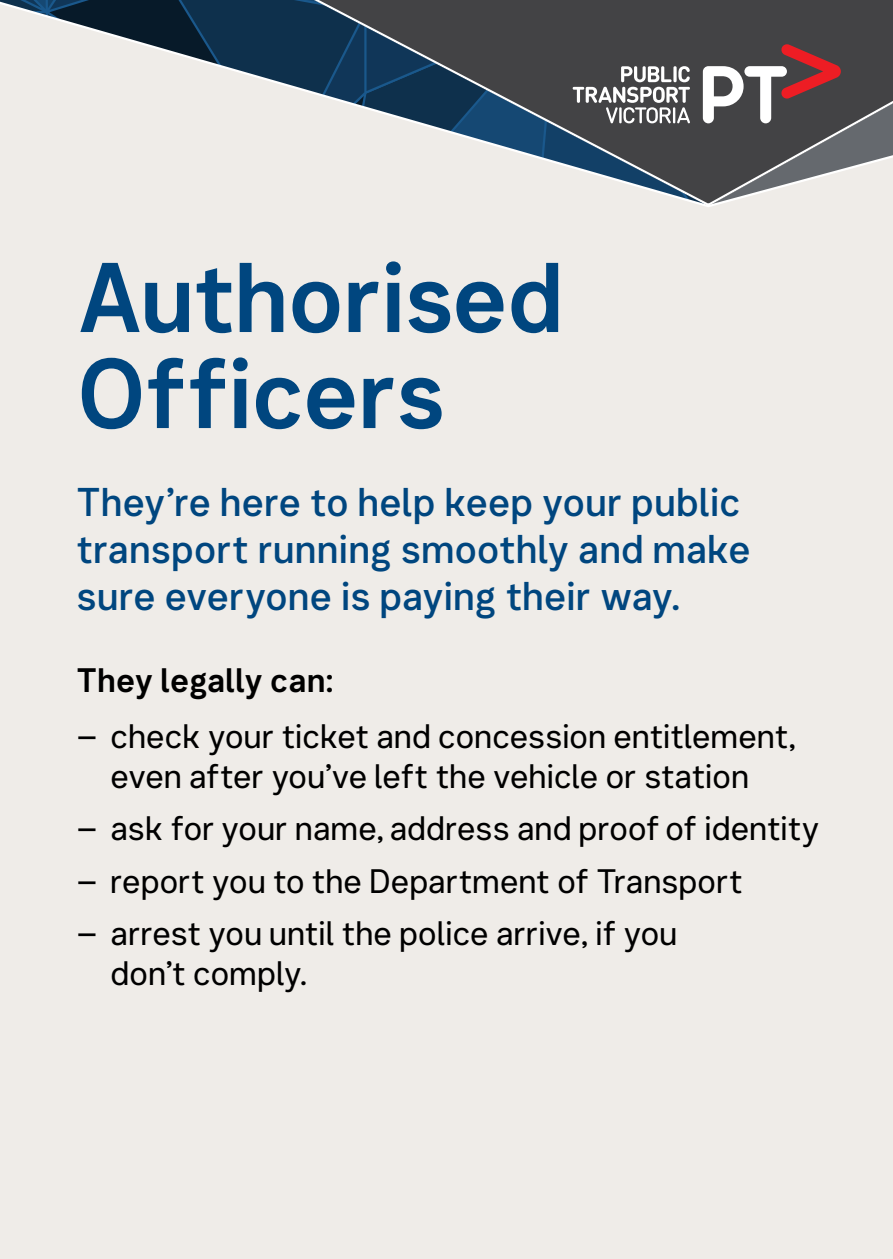
<style>
.page{position:relative;width:893px;height:1259px;background:#efece8}
.page>*{position:absolute;margin:0;border:0;box-sizing:border-box;transform-origin:0 0}
.t1{font:700 96px/96px "Network Sans";letter-spacing:-.01em;color:#00467f}
.t2{font:500 39px/46.8px "Network Sans";letter-spacing:.01em;color:#00467f}
.t3{font:33px/39.6px "Network Sans";letter-spacing:.005em;color:#000;text-align:center}
.t4{font:700 33px "Network Sans";letter-spacing:.005em;color:#000}
</style>
<div class="page">
<svg style="left:0;top:0;width:893px;height:206px"></svg>
<h1 class="t1" style="left:77px;top:245px;width:488px">Authorised<br>Officers</h1>
<p class="t2" style="left:77px;top:477px;width:675px">They’re here to help keep your public transport running smoothly and make sure everyone is paying their way.</p>
<p class="t4" style="left:77px;top:652px;width:258px">They legally can:</p>
<p class="t3" style="left:77px;top:715px;width:721px">– check your ticket and concession entitlement, even after you’ve left the vehicle or station</p>
<p class="t3" style="left:77px;top:807px;width:744px">– ask for your name, address and proof of identity</p>
<p class="t3" style="left:77px;top:859px;width:668px">– report you to the Department of Transport</p>
<p class="t3" style="left:111px;top:912px;width:568px;text-align:left;text-indent:-34px">– arrest you until the police arrive, if you don’t comply.</p>
</div>
